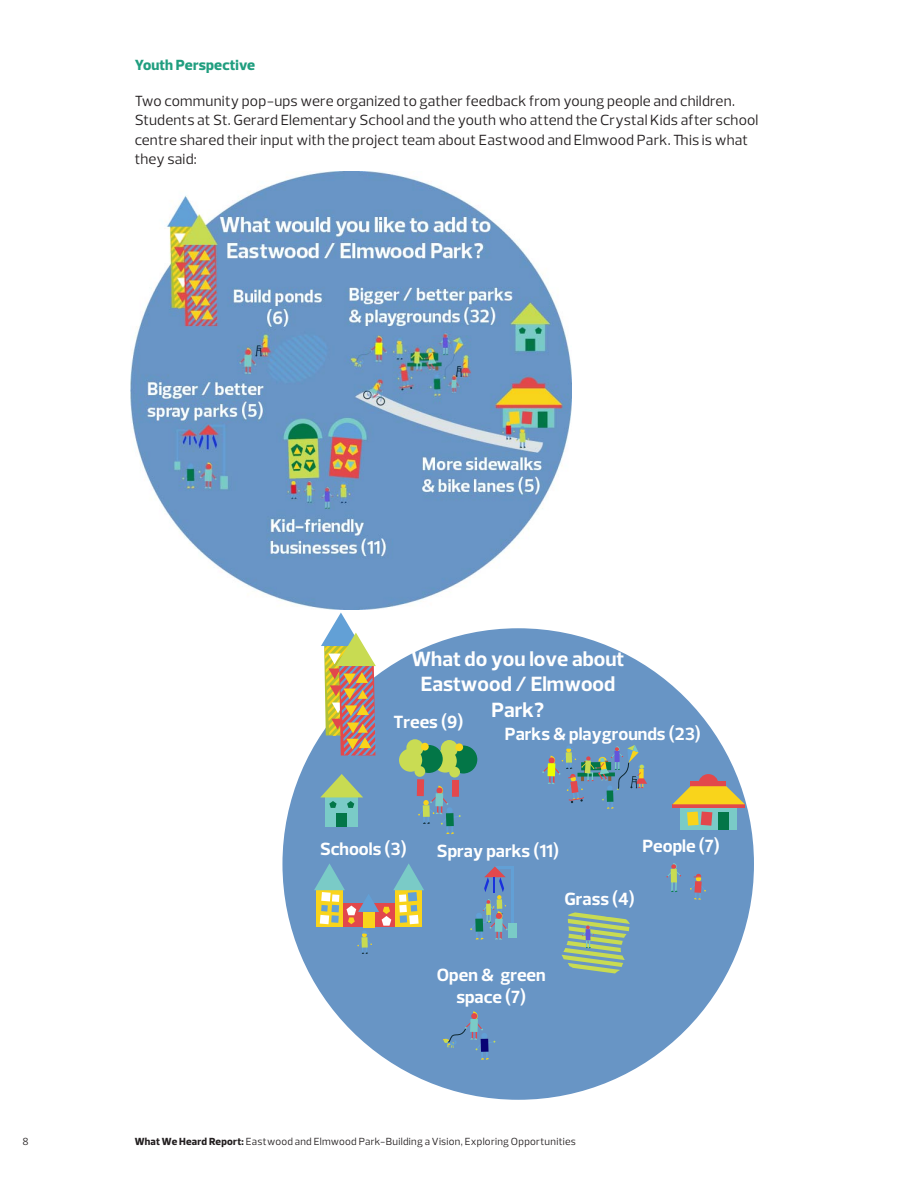
<style>
.page{position:relative;width:918px;height:1188px;background:#fff}
.page>*{position:absolute;margin:0;border:0;box-sizing:border-box;transform-origin:0 0}
.t1{font:700 21px/25.2px "Prelo";color:#fff;text-align:center}
.t2{font:700 18px/21.6px "Prelo";color:#fff;text-align:center}
.PE_Body_List_Doc{font:15px "Prelo";letter-spacing:.01em;color:#231f20}
.PE_Body_Doc{font:800 15px "Prelo";letter-spacing:.01em;color:#209e7f}
.t3{font:10.5px "Prelo";letter-spacing:.025em;color:#231f20}
.s1{font-weight:800}
</style>
<div class="page">
<div style="left:283px;top:628px;width:471px;height:472px;background:#6895c5;border-radius:50%"></div>
<div style="left:452px;top:780px;width:7px;height:17px;background:#e3484d"></div>
<div style="left:449px;top:745px;width:28px;height:29px;background:#037647;border-radius:50%"></div>
<div style="left:434px;top:749px;width:23px;height:24px;background:#c9dc53;border-radius:50%"></div>
<div style="left:449px;top:767px;width:11px;height:11px;background:#c9dc53;border-radius:50%"></div>
<div style="left:441px;top:740px;width:17px;height:17px;background:#c9dc53;border-radius:50%"></div>
<div style="left:455px;top:743px;width:8px;height:8px;background:#fad51c;border-radius:50%"></div>
<div style="left:417px;top:779px;width:7px;height:17px;background:#e3484d"></div>
<div style="left:415px;top:745px;width:28px;height:28px;background:#037647;border-radius:50%"></div>
<div style="left:399px;top:748px;width:23px;height:24px;background:#c9dc53;border-radius:50%"></div>
<div style="left:414px;top:766px;width:11px;height:11px;background:#c9dc53;border-radius:50%"></div>
<div style="left:406px;top:739px;width:18px;height:18px;background:#c9dc53;border-radius:50%"></div>
<div style="left:421px;top:743px;width:8px;height:8px;background:#fad51c;border-radius:50%"></div>
<div style="left:508px;top:923px;width:8px;height:14px;background:#7acbc7"></div>
<hr style="left:511px;top:866px;width:2px;height:57px;background:#62a0d6">
<hr style="left:495px;top:866px;width:18px;height:3px;background:#62a0d6">
<svg style="left:470px;top:866px;width:38px;height:74px"></svg>
<svg style="left:418px;top:786px;width:43px;height:48px"></svg>
<svg style="left:561px;top:912px;width:69px;height:61px"></svg>
<svg style="left:314px;top:864px;width:110px;height:90px"></svg>
<svg style="left:443px;top:1011px;width:53px;height:49px"></svg>
<div style="left:698px;top:774px;width:20px;height:20px;background:#e2484c;border-radius:50%"></div>
<div style="left:691px;top:781px;width:35px;height:11px;background:#e2484c"></div>
<div style="left:680px;top:803px;width:56px;height:26px;background:#7acbc7"></div>
<svg style="left:672px;top:804px;width:73px;height:4px"></svg>
<svg style="left:673px;top:786px;width:72px;height:18px"></svg>
<div style="left:718px;top:812px;width:11px;height:17px;background:#027648"></div>
<svg style="left:687px;top:812px;width:25px;height:14px"></svg>
<div style="left:326px;top:795px;width:32px;height:32px;background:#7acbc7"></div>
<div style="left:336px;top:814px;width:11px;height:13px;background:#027648"></div>
<svg style="left:320px;top:774px;width:43px;height:34px"></svg>
<svg style="left:321px;top:613px;width:56px;height:143px"></svg>
<svg style="left:666px;top:863px;width:15px;height:29px"></svg>
<svg style="left:690px;top:874px;width:16px;height:26px"></svg>
<svg style="left:542px;top:745px;width:105px;height:64px"></svg>
<img style="left:131px;top:171px;width:441px;height:439px">
<p class="PE_Body_Doc" style="left:135px;top:56px;width:122px">Youth Perspective</p>
<p class="PE_Body_List_Doc" style="left:135px;top:92px;width:602px">Two community pop-ups were organized to gather feedback from young people and children.</p>
<p class="PE_Body_List_Doc" style="left:135px;top:111px;width:625px">Students at St. Gerard Elementary School and the youth who attend the Crystal Kids after school</p>
<p class="PE_Body_List_Doc" style="left:135px;top:131px;width:615px">centre shared their input with the project team about Eastwood and Elmwood Park. This is what</p>
<p class="PE_Body_List_Doc" style="left:135px;top:150px;width:64px">they said:</p>
<p class="t1" style="left:412px;top:647px;width:214px">What do you love about<br>Eastwood / Elmwood<br>Park?</p>
<p class="t2" style="left:393px;top:711px;width:71px">Trees (9)</p>
<p class="t2" style="left:505px;top:723px;width:197px">Parks &amp; playgrounds (23)</p>
<p class="t2" style="left:320px;top:838px;width:88px">Schools (3)</p>
<p class="t2" style="left:437px;top:840px;width:124px">Spray parks (11)</p>
<p class="t2" style="left:642px;top:835px;width:79px">People (7)</p>
<p class="t2" style="left:564px;top:888px;width:72px">Grass (4)</p>
<p class="t2" style="left:437px;top:964px;width:110px">Open &amp; green space (7)</p>
<p class="t3" style="left:23px;top:1135px;width:8px">8</p>
<p class="t3" style="left:135px;top:1135px;width:443px"><span class="s1">What We Heard Report:</span> Eastwood and Elmwood Park-Building a Vision, Exploring Opportunities</p>
</div>
